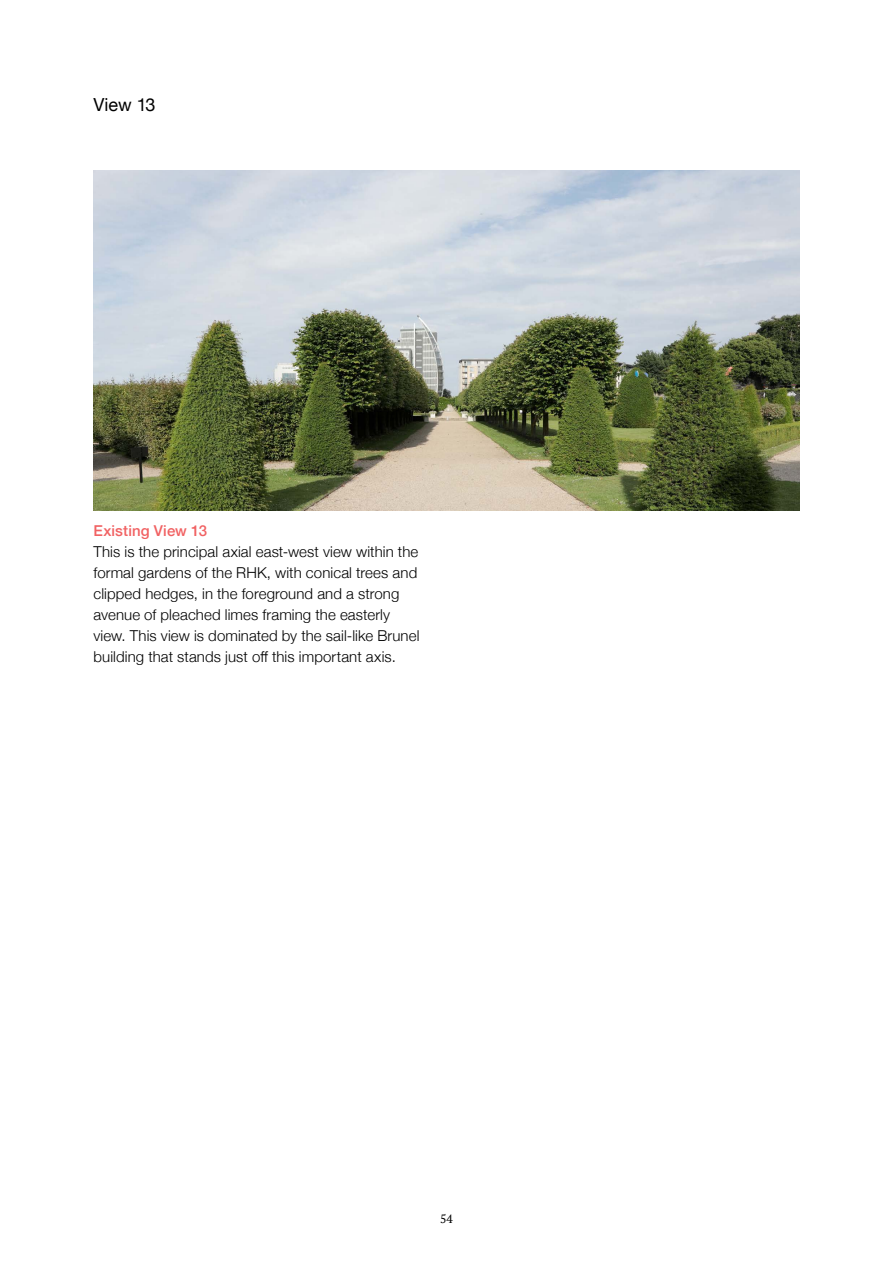
<style>
.page{position:relative;width:893px;height:1263px;background:#fff}
.page>*{position:absolute;margin:0;border:0;box-sizing:border-box;transform-origin:0 0}
.t1{font:18px "Helvetica Neue";letter-spacing:-.005em;color:#000}
.t2{font:300 15px/21px "Helvetica Neue";letter-spacing:.005em;color:#000}
.t3{font:500 15px "Helvetica Neue";letter-spacing:.01em;color:#f16263}
.t4{font:12px "PT Serif";color:#000}
</style>
<div class="page">
<img style="left:94px;top:170px;width:705px;height:340px">
<p class="t1" style="left:94px;top:91px;width:64px">View 13</p>
<p class="t3" style="left:94px;top:518px;width:115px">Existing View 13</p>
<p class="t2" style="left:94px;top:540px;width:327px">This is the principal axial east-west view within the formal gardens of the RHK, with conical trees and clipped hedges, in the foreground and a strong avenue of pleached limes framing the easterly view. This view is dominated by the sail-like Brunel building that stands just off this important axis.</p>
<p class="t4" style="left:440px;top:1211px;width:14px">54</p>
</div>
